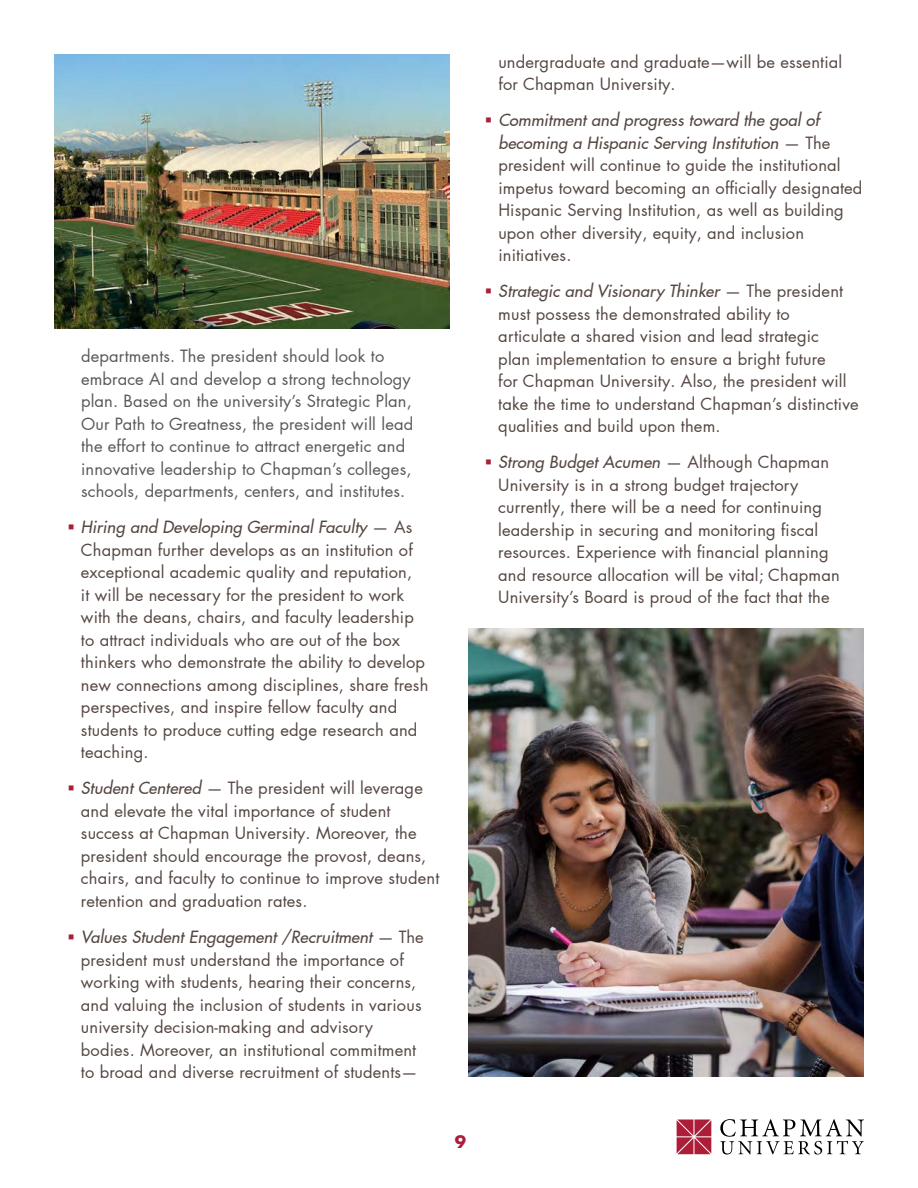
<style>
.page{position:relative;width:918px;height:1188px;background:#fff}
.page>*{position:absolute;margin:0;border:0;box-sizing:border-box;transform-origin:0 0}
.t1{font:16.5px/22.5px "Futura LT Pro";letter-spacing:.01em;color:#554742}
.t2{font:16.5px/22.5px "Futura LT Pro";letter-spacing:.01em;color:#58595b}
.t3{font:italic 500 16.5px "Futura LT Pro";letter-spacing:.01em;color:#554742}
.t4{font:700 16.5px "Futura LT Pro";color:#ac1d37}
.s1{color:#ac1d37}
.s2{font-weight:500;font-style:italic}
.s3{font-weight:400;font-style:normal}
</style>
<div class="page">
<svg style="left:720px;top:1119px;width:144px;height:36px"></svg>
<svg style="left:677px;top:1120px;width:34px;height:34px"></svg>
<img style="left:54px;top:54px;width:396px;height:275px">
<img style="left:468px;top:629px;width:396px;height:447px">
<p class="t2" style="left:81px;top:345px;width:334px">departments. The president should look to embrace AI and develop a strong technology plan. Based on the university’s Strategic Plan, Our Path to Greatness, the president will lead the effort to continue to attract energetic and innovative leadership to Chapman’s colleges, schools, departments, centers, and institutes.</p>
<p class="t1" style="left:81px;top:516px;width:349px;text-indent:-13px"><span class="s1">▪</span> <span class="s2">Hiring and Developing Germinal Faculty</span> — As Chapman further develops as an institution of exceptional academic quality and reputation,<br>it will be necessary for the president to work with the deans, chairs, and faculty leadership to attract individuals who are out of the box thinkers who demonstrate the ability to develop new connections among disciplines, share fresh perspectives, and inspire fellow faculty and students to produce cutting edge research and teaching.</p>
<p class="t1" style="left:81px;top:777px;width:360px;text-indent:-13px"><span class="s1">▪</span> <span class="s2">Student Centered</span> — The president will leverage and elevate the vital importance of student success at Chapman University. Moreover, the president should encourage the provost, deans, chairs, and faculty to continue to improve student retention and graduation rates.</p>
<p class="t1" style="left:81px;top:925px;width:344px;text-indent:-13px"><span class="s1">▪</span> <span class="s2">Values Student Engagement /Recruitment</span> — The president must understand the importance of working with students, hearing their concerns, and valuing the inclusion of students in various university decision-making and advisory bodies. Moreover, an institutional commitment to broad and diverse recruitment of students—</p>
<p class="t1" style="left:498px;top:50px;width:345px">undergraduate and graduate—will be essential for Chapman University.</p>
<p class="t1" style="left:498px;top:109px;width:366px;text-indent:-13px"><span class="s1">▪</span> <span class="s2">Commitment and progress toward the goal of becoming a Hispanic Serving Institution</span> — The president will continue to guide the institutional impetus toward becoming an officially designated Hispanic Serving Institution, as well as building upon other diversity, equity, and inclusion initiatives.</p>
<p class="t1" style="left:498px;top:280px;width:362px;text-indent:-13px"><span class="s1">▪</span> <span class="s2">Strategic and Visionary Thinker</span> — The president must possess the demonstrated ability to articulate a shared vision and lead strategic<br>plan implementation to ensure a bright future<br>for Chapman University. Also, the president will take the time to understand Chapman’s distinctive qualities and build upon them.</p>
<p class="t3" style="left:485px;top:450px;width:346px"><span class="s1">▪</span> Strong Budget Acumen <span class="s3">— Although Chapman</span></p>
<p class="t1" style="left:498px;top:473px;width:343px">University is in a strong budget trajectory currently, there will be a need for continuing leadership in securing and monitoring fiscal resources. Experience with financial planning and resource allocation will be vital; Chapman University’s Board is proud of the fact that the</p>
<p class="t4" style="left:455px;top:1129px;width:13px">9</p>
</div>
